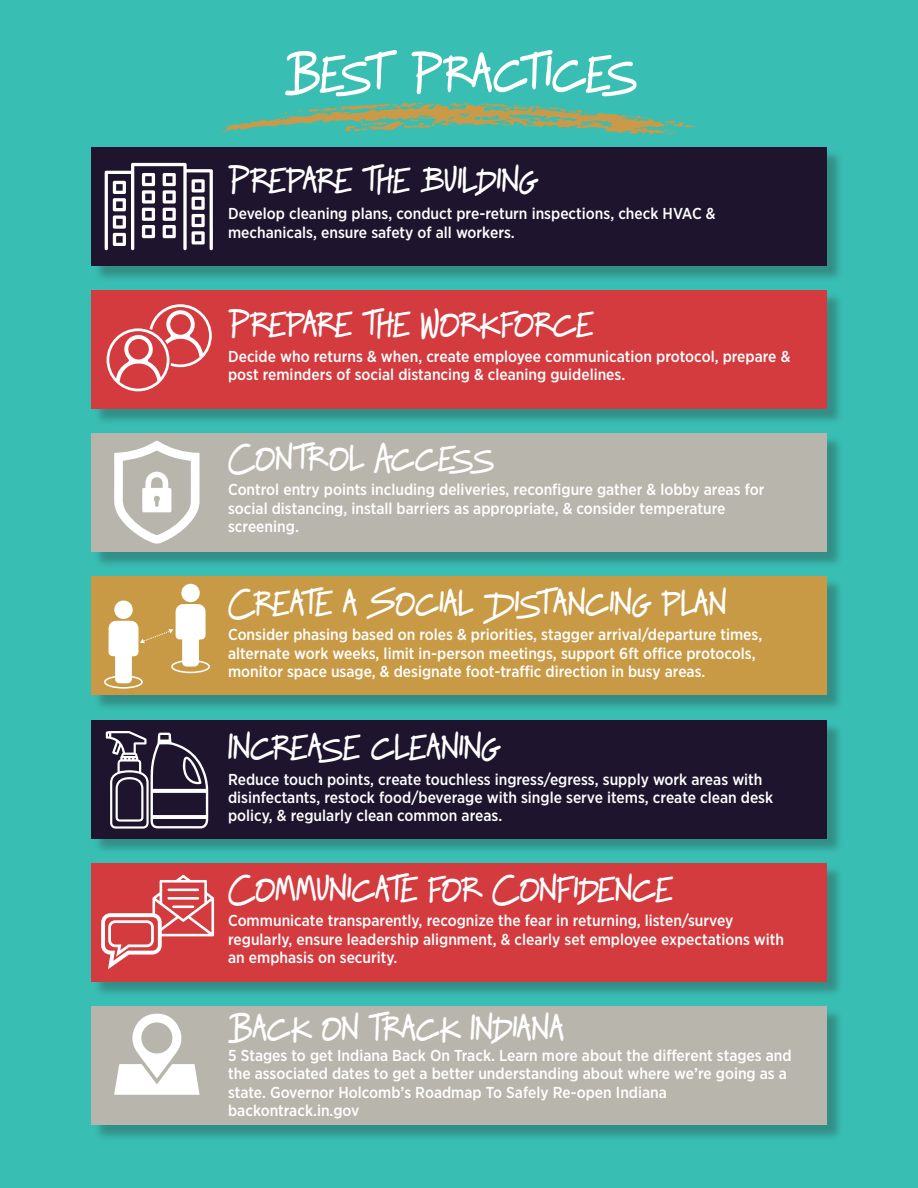
<style>
.page{position:relative;width:918px;height:1188px;background:#39beb3}
.page>*{position:absolute;margin:0;border:0;box-sizing:border-box;transform-origin:0 0}
.t1{font:54px "Raggedways";letter-spacing:-.08em;color:#fff}
.t2{font:36.9px "Raggedways";letter-spacing:-.025em;color:#fff}
.t3{font:36.9px "Raggedways";letter-spacing:-.05em;color:#fff}
.t4{font:500 15.9px/18.5px "Gotham Narrow";color:#fff}
</style>
<div class="page">
<svg style="left:221px;top:102px;width:475px;height:33px"></svg>
<div style="left:93px;top:865px;width:750px;height:133px;background:#231f20;opacity:.3"></div>
<div style="left:91px;top:863px;width:736px;height:119px;background:#d33b3f"></div>
<svg style="left:101px;top:875px;width:113px;height:94px"></svg>
<div style="left:93px;top:149px;width:750px;height:133px;background:#231f20;opacity:.3"></div>
<div style="left:91px;top:147px;width:736px;height:119px;background:#1f142e"></div>
<svg style="left:105px;top:163px;width:108px;height:87px"></svg>
<div style="left:93px;top:435px;width:750px;height:134px;background:#231f20;opacity:.3"></div>
<div style="left:91px;top:433px;width:736px;height:119px;background:#b8b6ac"></div>
<svg style="left:114px;top:440px;width:86px;height:104px"></svg>
<div style="left:93px;top:722px;width:750px;height:133px;background:#231f20;opacity:.3"></div>
<div style="left:91px;top:720px;width:736px;height:119px;background:#1f142e"></div>
<svg style="left:106px;top:731px;width:102px;height:98px"></svg>
<div style="left:93px;top:578px;width:750px;height:134px;background:#231f20;opacity:.3"></div>
<div style="left:91px;top:576px;width:736px;height:119px;background:#c99a46"></div>
<div style="left:114px;top:601px;width:19px;height:18px;background:#fff;border-radius:50%"></div>
<div style="left:181px;top:584px;width:19px;height:18px;background:#fff;border-radius:50%"></div>
<svg style="left:104px;top:604px;width:106px;height:85px"></svg>
<div style="left:93px;top:292px;width:750px;height:133px;background:#231f20;opacity:.3"></div>
<div style="left:91px;top:290px;width:736px;height:119px;background:#d33b3f"></div>
<svg style="left:107px;top:304px;width:105px;height:87px"></svg>
<div style="left:93px;top:1008px;width:750px;height:133px;background:#231f20;opacity:.3"></div>
<div style="left:91px;top:1006px;width:736px;height:119px;background:#b8b6ac"></div>
<svg style="left:114px;top:1013px;width:86px;height:82px"></svg>
<p class="t1" style="left:285px;top:44px;width:354px">Best Practices</p>
<p class="t2" style="left:228px;top:160px;width:312px">Prepare the building</p>
<p class="t4" style="left:228px;top:204px;width:489px">Develop cleaning plans, conduct pre-return inspections, check HVAC &amp;</p>
<p class="t4" style="left:228px;top:223px;width:288px">mechanicals, ensure safety of all workers.</p>
<p class="t3" style="left:228px;top:304px;width:367px">Prepare the Workforce</p>
<p class="t4" style="left:228px;top:347px;width:564px">Decide who returns &amp; when, create employee communication protocol, prepare &amp; post reminders of social distancing &amp; cleaning guidelines.</p>
<p class="t2" style="left:228px;top:438px;width:268px">Control Access</p>
<p class="t4" style="left:228px;top:480px;width:538px">Control entry points including deliveries, reconfigure gather &amp; lobby areas for</p>
<p class="t4" style="left:228px;top:499px;width:499px">social distancing, install barriers as appropriate, &amp; consider temperature</p>
<p class="t4" style="left:228px;top:517px;width:72px">screening.</p>
<p class="t2" style="left:228px;top:583px;width:500px">Create a Social Distancing plan</p>
<p class="t4" style="left:228px;top:625px;width:536px">Consider phasing based on roles &amp; priorities, stagger arrival/departure times,</p>
<p class="t4" style="left:228px;top:644px;width:529px">alternate work weeks, limit in-person meetings, support 6ft office protocols, monitor space usage, &amp; designate foot-traffic direction in busy areas.</p>
<p class="t2" style="left:228px;top:727px;width:275px">Increase cleaning</p>
<p class="t4" style="left:228px;top:770px;width:547px">Reduce touch points, create touchless ingress/egress, supply work areas with disinfectants, restock food/beverage with single serve items, create clean desk policy, &amp; regularly clean common areas.</p>
<p class="t2" style="left:228px;top:869px;width:447px">Communicate for Confidence</p>
<p class="t4" style="left:228px;top:911px;width:507px">Communicate transparently, recognize the fear in returning, listen/survey</p>
<p class="t4" style="left:228px;top:930px;width:558px">regularly, ensure leadership alignment, &amp; clearly set employee expectations with an emphasis on security.</p>
<p class="t2" style="left:228px;top:1008px;width:337px">Back on Track Indiana</p>
<p class="t4" style="left:228px;top:1046px;width:565px">5 Stages to get Indiana Back On Track. Learn more about the different stages and the associated dates to get a better understanding about where we’re going as a state. Governor Holcomb’s Roadmap To Safely Re-open Indiana</p>
<p class="t4" style="left:228px;top:1101px;width:133px">backontrack.in.gov</p>
</div>
